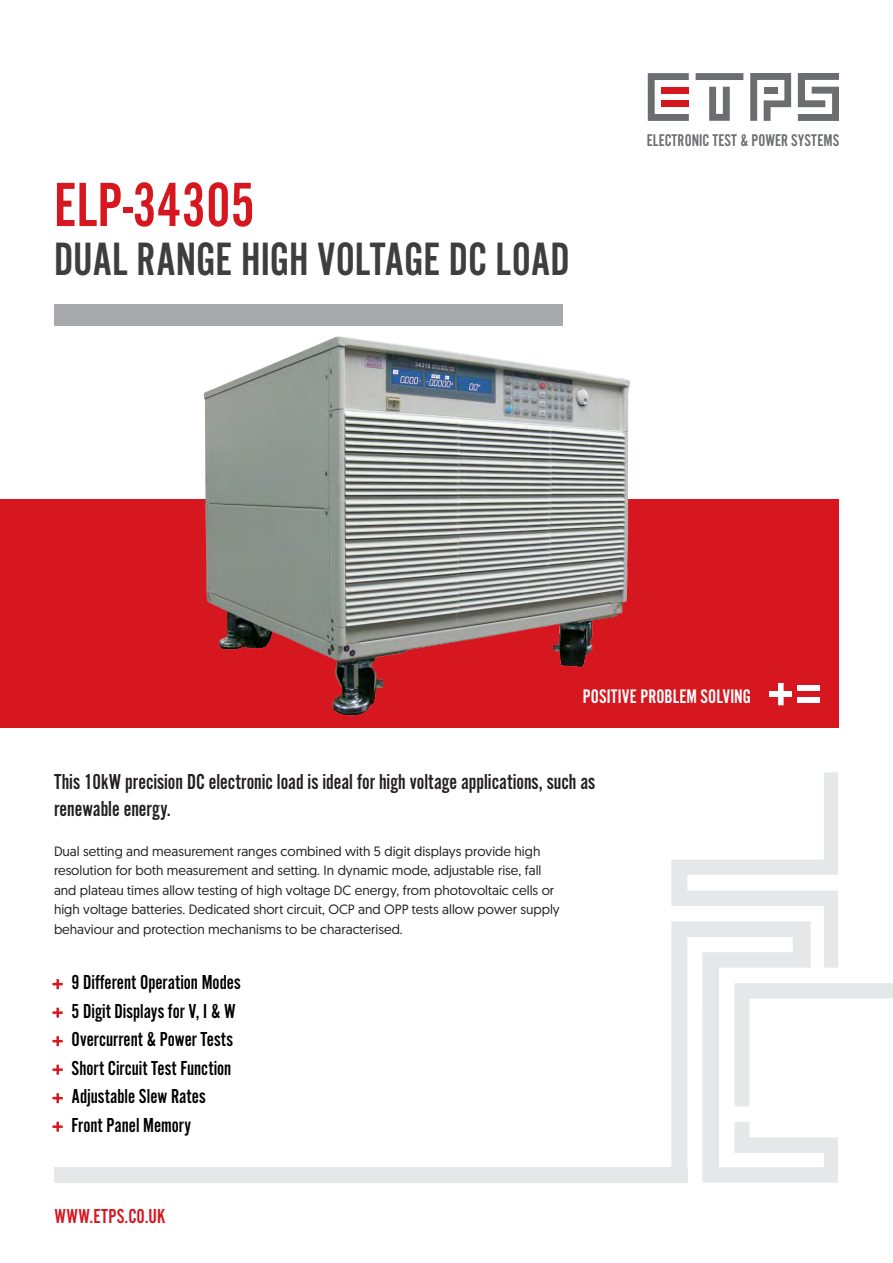
<style>
.page{position:relative;width:893px;height:1263px;background:#fff}
.page>*{position:absolute;margin:0;border:0;box-sizing:border-box;transform-origin:0 0}
.t1{font:64.8px "Alternate Got No 2 D";color:#d7171f}
.t2{font:48.6px "Alternate Got No 2 D";color:#3e3e3f}
.t3{font:22.5px/27px "Alternate Got No 2 D";color:#231f20}
.t4{font:21px "Alternate Got No 2 D";color:#000}
.t5{font:21px "Alternate Got No 2 D";letter-spacing:.015em;color:#d7171f}
.t6{font:20.4px "Alternate Got No 2 D";color:#fff}
.t7{font:17.55px "Alternate Got No 2 D";color:#6c6d70}
.t8{font:13.5px/19.5px "Geomanist";color:#231f20}
</style>
<div class="page">
<div style="left:54px;top:304px;width:509px;height:22px;background:#a8a9ad"></div>
<svg style="left:798px;top:73px;width:41px;height:48px"></svg>
<svg style="left:709px;top:87px;width:21px;height:34px"></svg>
<svg style="left:648px;top:73px;width:41px;height:48px"></svg>
<div style="left:661px;top:87px;width:28px;height:7px;background:#d7171f"></div>
<div style="left:661px;top:100px;width:28px;height:7px;background:#d7171f"></div>
<svg style="left:750px;top:73px;width:41px;height:48px"></svg>
<div style="left:696px;top:73px;width:47px;height:7px;background:#6c6d70"></div>
<div style="left:764px;top:87px;width:14px;height:7px;background:#6c6d70"></div>
<div style="left:0;top:500px;width:839px;height:228px;background:#d7171f"></div>
<svg style="left:52px;top:979px;width:11px;height:10px"></svg>
<svg style="left:52px;top:1008px;width:11px;height:10px"></svg>
<svg style="left:52px;top:1036px;width:11px;height:10px"></svg>
<svg style="left:52px;top:1065px;width:11px;height:10px"></svg>
<svg style="left:52px;top:1093px;width:11px;height:10px"></svg>
<svg style="left:52px;top:1122px;width:11px;height:10px"></svg>
<div style="left:769px;top:691px;width:23px;height:6px;background:#fff"></div>
<div style="left:778px;top:683px;width:6px;height:22px;background:#fff"></div>
<div style="left:797px;top:685px;width:22px;height:6px;background:#fff"></div>
<div style="left:797px;top:697px;width:22px;height:6px;background:#fff"></div>
<img style="left:202px;top:336px;width:430px;height:380px">
<div style="left:54px;top:1167px;width:633px;height:16px;background:#e6e7e9"></div>
<svg style="left:671px;top:772px;width:222px;height:411px"></svg>
<p class="t1" style="left:54px;top:170px;width:203px">ELP-34305</p>
<p class="t2" style="left:54px;top:233px;width:517px">DUAL RANGE HIGH VOLTAGE DC LOAD</p>
<p class="t7" style="left:647px;top:131px;width:194px">ELECTRONIC TEST &amp; POWER SYSTEMS</p>
<p class="t6" style="left:583px;top:686px;width:169px">POSITIVE PROBLEM SOLVING</p>
<p class="t3" style="left:54px;top:769px;width:543px">This 10kW precision DC electronic load is ideal for high voltage applications, such as renewable energy.</p>
<p class="t8" style="left:54px;top:841px;width:507px">Dual setting and measurement ranges combined with 5 digit displays provide high resolution for both measurement and setting. In dynamic mode, adjustable rise, fall and plateau times allow testing of high voltage DC energy, from photovoltaic cells or high voltage batteries. Dedicated short circuit, OCP and OPP tests allow power supply behaviour and protection mechanisms to be characterised.</p>
<p class="t4" style="left:72px;top:971px;width:171px">9 Different Operation Modes</p>
<p class="t4" style="left:72px;top:999px;width:166px">5 Digit Displays for V, I &amp; W</p>
<p class="t4" style="left:72px;top:1028px;width:163px">Overcurrent &amp; Power Tests</p>
<p class="t4" style="left:72px;top:1056px;width:161px">Short Circuit Test Function</p>
<p class="t4" style="left:72px;top:1085px;width:136px">Adjustable Slew Rates</p>
<p class="t4" style="left:72px;top:1113px;width:121px">Front Panel Memory</p>
<p class="t5" style="left:55px;top:1205px;width:112px">WWW.ETPS.CO.UK</p>
</div>
